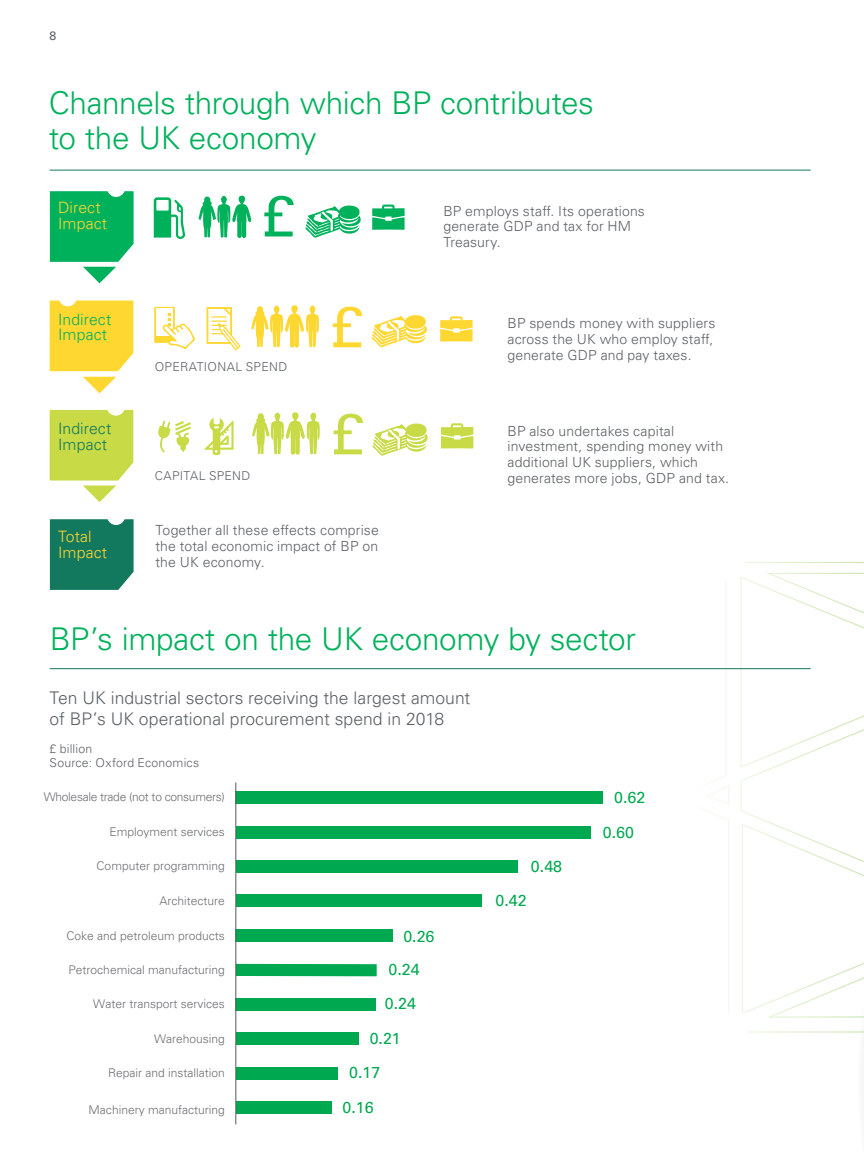
<style>
.page{position:relative;width:864px;height:1166px;background:#fff}
.page>*{position:absolute;margin:0;border:0;box-sizing:border-box;transform-origin:0 0}
.t1{font:300 31.5px/35px "Universfor BP";letter-spacing:-.01em;color:#00b15c}
.t2{font:300 17.5px/21px "Universfor BP";color:#5c6065}
.t3{font:15.92px "Universfor BP";color:#00a94f}
.t4{font:300 15.75px/15.8px "Universfor BP";letter-spacing:.005em;color:#ffd731}
.t5{font:300 15.75px/15.8px "Universfor BP";letter-spacing:.005em;color:#00b15c}
.t6{font:300 15.75px/15.8px "Universfor BP";letter-spacing:.005em;color:#12785e}
.t7{font:300 14px/15.8px "Universfor BP";letter-spacing:.01em;color:#5c6065}
.t8{font:300 12.25px/14px "Universfor BP";letter-spacing:.02em;color:#5c6065}
.t9{font:12.25px "Universfor BP";color:#5c6065}
.t10{font:300 12.08px "Universfor BP";color:#6d6e71}
.t11{font:300 12.08px "Universfor BP";letter-spacing:-.025em;color:#6d6e71}
</style>
<div class="page">
<svg style="left:853px;top:856px;width:10px;height:177px"></svg>
<div style="left:50px;top:300px;width:83px;height:71px;background:#ffd731"></div>
<div style="left:50px;top:519px;width:83px;height:71px;background:#12785e"></div>
<svg style="left:50px;top:191px;width:83px;height:92px"></svg>
<svg style="left:83px;top:377px;width:33px;height:16px"></svg>
<svg style="left:50px;top:410px;width:83px;height:92px"></svg>
<svg style="left:198px;top:196px;width:53px;height:42px"></svg>
<svg style="left:264px;top:196px;width:29px;height:40px"></svg>
<svg style="left:305px;top:205px;width:56px;height:33px"></svg>
<svg style="left:154px;top:197px;width:31px;height:42px"></svg>
<svg style="left:372px;top:205px;width:32px;height:25px"></svg>
<svg style="left:251px;top:305px;width:68px;height:43px"></svg>
<svg style="left:333px;top:307px;width:29px;height:40px"></svg>
<svg style="left:371px;top:315px;width:56px;height:32px"></svg>
<svg style="left:440px;top:316px;width:32px;height:25px"></svg>
<div style="left:154px;top:307px;width:21px;height:36px;background:#ffd731"></div>
<div style="left:156px;top:308px;width:17px;height:28px;background:#fff"></div>
<svg style="left:158px;top:309px;width:37px;height:40px"></svg>
<div style="left:206px;top:307px;width:26px;height:37px;border:2px solid #ffd731"></div>
<svg style="left:211px;top:307px;width:30px;height:44px"></svg>
<svg style="left:252px;top:412px;width:67px;height:43px"></svg>
<svg style="left:333px;top:414px;width:30px;height:40px"></svg>
<svg style="left:372px;top:423px;width:56px;height:33px"></svg>
<svg style="left:441px;top:423px;width:32px;height:25px"></svg>
<svg style="left:204px;top:418px;width:29px;height:37px"></svg>
<svg style="left:158px;top:420px;width:33px;height:32px"></svg>
<hr style="left:50px;top:170px;width:760px;height:1px;background:#12785e">
<hr style="left:50px;top:668px;width:760px;height:1px;background:#12785e">
<div style="left:235px;top:792px;width:367px;height:12px;background:#00a94f"></div>
<div style="left:236px;top:826px;width:354px;height:12px;background:#00a94f"></div>
<div style="left:236px;top:860px;width:281px;height:12px;background:#00a94f"></div>
<div style="left:236px;top:895px;width:245px;height:12px;background:#00a94f"></div>
<div style="left:236px;top:929px;width:157px;height:12px;background:#00a94f"></div>
<div style="left:236px;top:964px;width:140px;height:12px;background:#00a94f"></div>
<div style="left:236px;top:998px;width:140px;height:12px;background:#00a94f"></div>
<div style="left:236px;top:1033px;width:122px;height:12px;background:#00a94f"></div>
<div style="left:236px;top:1067px;width:101px;height:12px;background:#00a94f"></div>
<div style="left:236px;top:1102px;width:95px;height:12px;background:#00a94f"></div>
<hr style="left:235px;top:782px;width:1px;height:342px;background:#58595b">
<p class="t9" style="left:50px;top:28px;width:8px">8</p>
<h1 class="t1" style="left:49px;top:85px;width:546px">Channels through which BP contributes to the UK economy</h1>
<p class="t4" style="left:58px;top:200px;width:50px">Direct<br>Impact</p>
<p class="t5" style="left:58px;top:311px;width:55px">Indirect<br>Impact</p>
<p class="t6" style="left:58px;top:420px;width:55px">Indirect<br>Impact</p>
<p class="t8" style="left:155px;top:360px;width:134px">OPERATIONAL SPEND</p>
<p class="t8" style="left:155px;top:469px;width:97px">CAPITAL SPEND</p>
<p class="t4" style="left:58px;top:528px;width:50px">Total<br>Impact</p>
<p class="t7" style="left:155px;top:522px;width:225px;text-align:justify">Together all these effects comprise the total economic impact of BP on the UK economy.</p>
<p class="t7" style="left:443px;top:203px;width:203px">BP employs staff. Its operations generate GDP and tax for HM<br>Treasury.</p>
<p class="t7" style="left:507px;top:315px;width:209px">BP spends money with suppliers across the UK who employ staff, generate GDP and pay taxes.</p>
<p class="t7" style="left:507px;top:423px;width:223px">BP also undertakes capital investment, spending money with additional UK suppliers, which generates more jobs, GDP and tax.</p>
<h1 class="t1" style="left:50px;top:621px;width:587px">BP’s impact on the UK economy by sector</h1>
<p class="t2" style="left:50px;top:687px;width:422px">Ten UK industrial sectors receiving the largest amount of BP’s UK operational procurement spend in 2018</p>
<p class="t8" style="left:50px;top:741px;width:151px">£ billion<br>Source: Oxford Economics</p>
<p class="t11" style="left:44px;top:790px;width:182px">Wholesale trade (not to consumers)</p>
<p class="t10" style="left:109px;top:824px;width:117px">Employment services</p>
<p class="t10" style="left:97px;top:859px;width:130px">Computer programming</p>
<p class="t10" style="left:159px;top:893px;width:67px">Architecture</p>
<p class="t10" style="left:67px;top:928px;width:160px">Coke and petroleum products</p>
<p class="t10" style="left:69px;top:962px;width:158px">Petrochemical manufacturing</p>
<p class="t10" style="left:93px;top:997px;width:133px">Water transport services</p>
<p class="t10" style="left:154px;top:1031px;width:72px">Warehousing</p>
<p class="t10" style="left:108px;top:1065px;width:118px">Repair and installation</p>
<p class="t10" style="left:89px;top:1102px;width:138px">Machinery manufacturing</p>
<p class="t3" style="left:403px;top:926px;width:33px">0.26</p>
<p class="t3" style="left:388px;top:960px;width:33px">0.24</p>
<p class="t3" style="left:384px;top:994px;width:33px">0.24</p>
<p class="t3" style="left:369px;top:1028px;width:33px">0.21</p>
<p class="t3" style="left:349px;top:1063px;width:33px">0.17</p>
<p class="t3" style="left:342px;top:1098px;width:33px">0.16</p>
<p class="t3" style="left:530px;top:856px;width:33px">0.48</p>
<p class="t3" style="left:495px;top:891px;width:33px">0.42</p>
<p class="t3" style="left:614px;top:787px;width:33px">0.62</p>
<p class="t3" style="left:602px;top:823px;width:33px">0.60</p>
</div>
